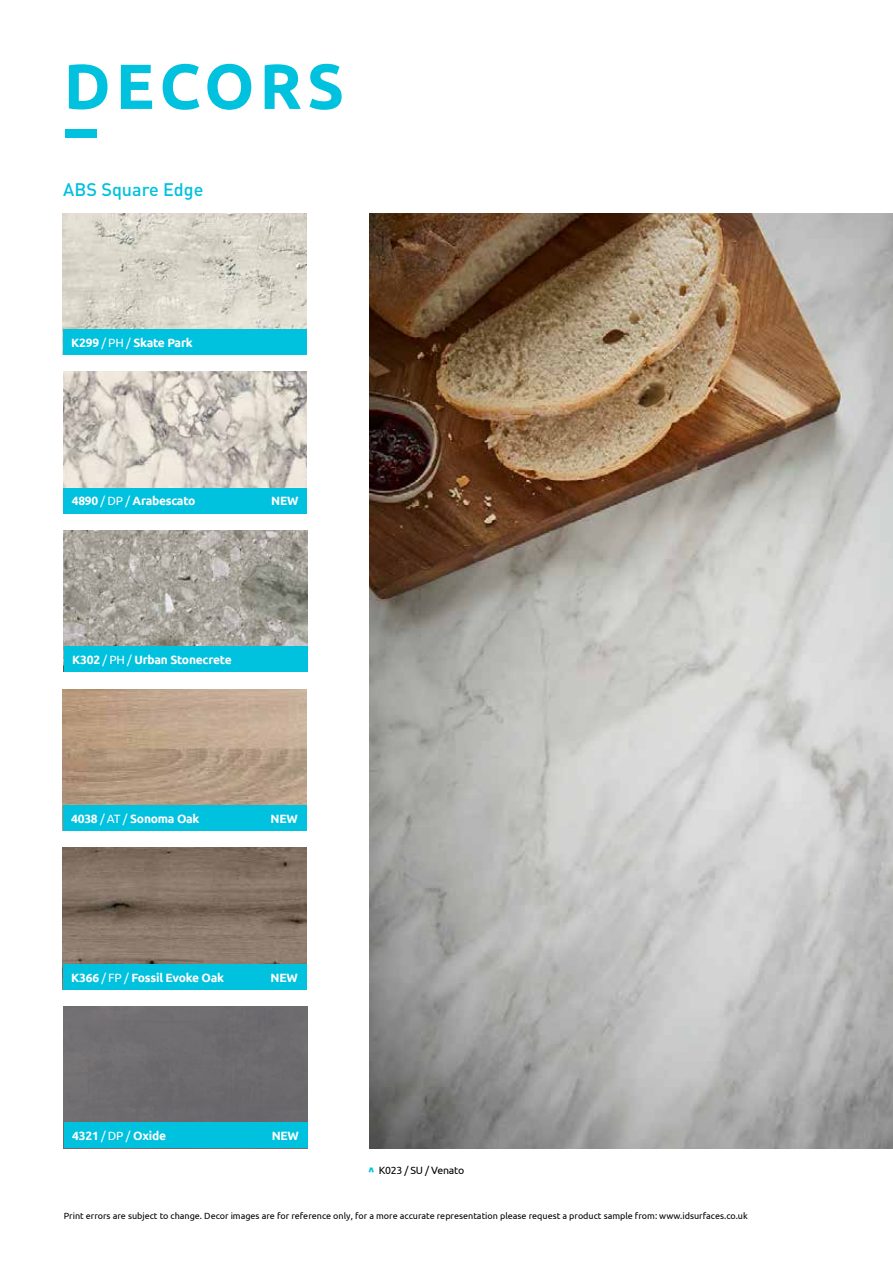
<style>
.page{position:relative;width:893px;height:1263px;background:#fff}
.page>*{position:absolute;margin:0;border:0;box-sizing:border-box;transform-origin:0 0}
.t1{font:700 63.6px "Ubuntu";letter-spacing:.08em;color:#00c1de}
.t2{font:500 18px "DIN";color:#00c1de}
.t3{font:700 12px "Ubuntu";letter-spacing:-.02em;color:#fff}
.t4{font:500 11.4px "ST Heiti SC";color:#000}
.t5{font:10.5px "Ubuntu";letter-spacing:-.02em;color:#000}
.t6{font:700 10.5px "Ubuntu";color:#00c1de}
.t7{font:9px "Ubuntu";color:#000}
.s1{font-weight:400}
.s2{font-family:"Apple Gothic";font-weight:400}
.s3{font-family:"Times New Roman";font-weight:400}
</style>
<div class="page">
<img style="left:63px;top:213px;width:243px;height:116px">
<img style="left:63px;top:689px;width:243px;height:116px">
<img style="left:63px;top:372px;width:244px;height:116px">
<img style="left:63px;top:848px;width:243px;height:116px">
<img style="left:64px;top:530px;width:243px;height:116px">
<div style="left:64px;top:1006px;width:243px;height:116px;background:#6e6c6f"></div>
<div style="left:63px;top:329px;width:243px;height:26px;background:#00c1de"></div>
<div style="left:63px;top:805px;width:243px;height:26px;background:#00c1de"></div>
<div style="left:63px;top:488px;width:244px;height:25px;background:#00c1de"></div>
<div style="left:63px;top:964px;width:243px;height:26px;background:#00c1de"></div>
<div style="left:64px;top:646px;width:243px;height:26px;background:#00c1de"></div>
<div style="left:64px;top:1122px;width:243px;height:26px;background:#00c1de"></div>
<img style="left:370px;top:213px;width:523px;height:935px">
<h1 class="t1" style="left:64px;top:48px;width:282px">DECORS</h1>
<h1 class="t1" style="left:64px;top:91px;width:37px">--</h1>
<h2 class="t2" style="left:63px;top:178px;width:142px">ABS Square Edge</h2>
<h3 class="t3" style="left:71px;top:335px;width:123px">K299 <span class="s1">/ PH /</span> Skate Park</h3>
<h3 class="t3" style="left:72px;top:494px;width:125px">4890 <span class="s1">/ DP /</span> Arabescato</h3>
<h3 class="t3" style="left:271px;top:494px;width:29px">NEW</h3>
<h3 class="t3" style="left:72px;top:652px;width:161px">K302 <span class="s1">/ PH /</span> Urban Stonecrete</h3>
<h3 class="t3" style="left:71px;top:811px;width:130px">4038 <span class="s1">/ AT /</span> Sonoma Oak</h3>
<h3 class="t3" style="left:271px;top:811px;width:29px">NEW</h3>
<h3 class="t3" style="left:71px;top:970px;width:154px">K366 <span class="s1">/ FP /</span> Fossil Evoke Oak</h3>
<h3 class="t3" style="left:271px;top:970px;width:29px">NEW</h3>
<h3 class="t3" style="left:72px;top:1128px;width:95px">4321 <span class="s1">/ DP /</span> Oxide</h3>
<h3 class="t3" style="left:272px;top:1128px;width:29px">NEW</h3>
<p class="t5" style="left:379px;top:1163px;width:87px">K023 / SU / Venato</p>
<p class="t6" style="left:378px;top:1167px;width:7px;rotate:90deg">&lt;</p>
<p class="t4" style="left:687px;top:1206px;width:88px">K0<span class="s2">2</span><span class="s3">3</span> Venato v<span class="s3">3</span></p>
<p class="t7" style="left:64px;top:1210px;width:685px">Print errors are subject to change. Decor images are for reference only, for a more accurate representation please request a product sample from: www.idsurfaces.co.uk</p>
</div>
